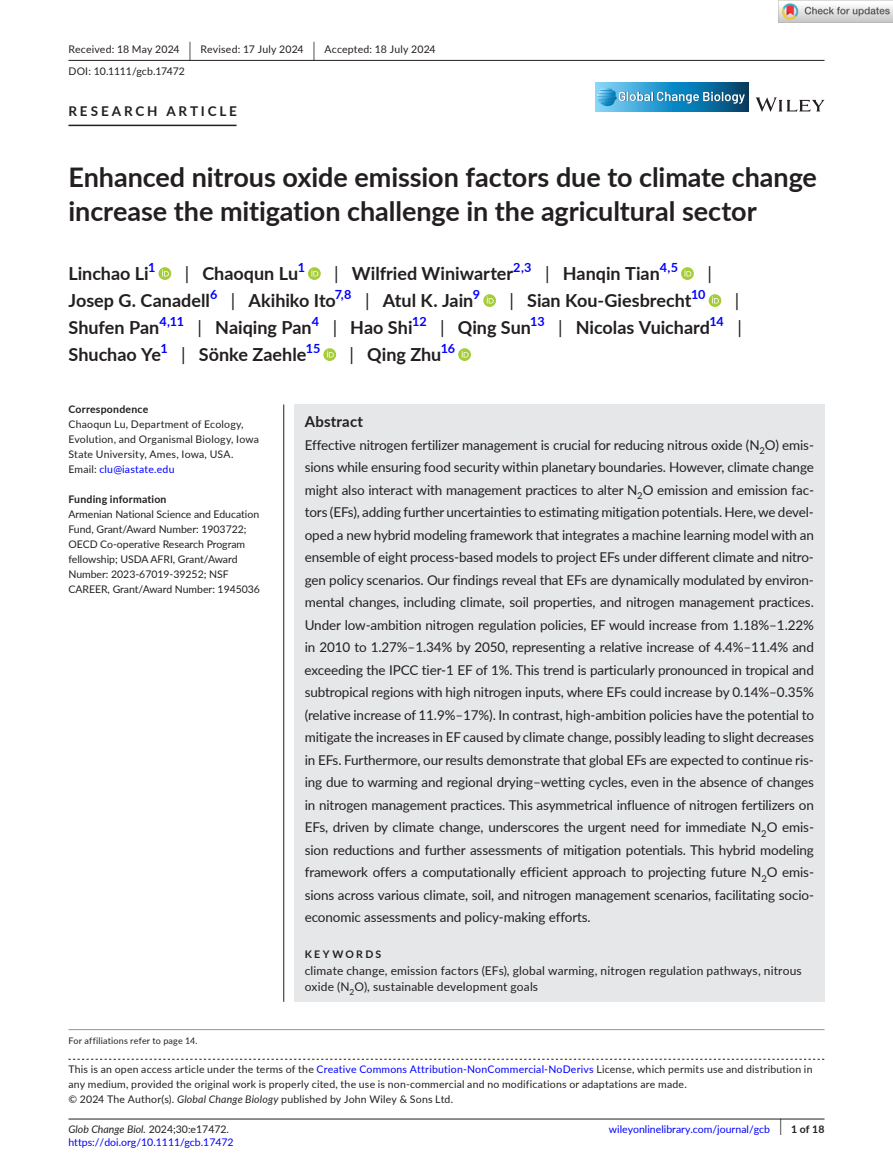
<style>
.page{position:relative;width:893px;height:1174px;background:#fff}
.page>*{position:absolute;margin:0;border:0;box-sizing:border-box;transform-origin:0 0}
.t1{font:700 27px/34.5px "Lato";letter-spacing:-.005em;color:#231f20}
.t2{font:700 18px "Lato";color:#231f20}
.t3{font:18px "Lato";color:#231f20}
.t4{font:700 15px "Lato";letter-spacing:.015em;color:#231f20}
.t5{font:13.5px/22.5px "Lato";letter-spacing:-.01em;color:#231f20;text-align:justify}
.t6{font:700 13.5px "Lato";letter-spacing:.21em;color:#231f20}
.t7{font:700 12.6px "Lato";letter-spacing:-.015em;color:#00f}
.t8{font:12px/16.5px "Lato";letter-spacing:.015em;color:#231f20}
.t9{font:10.5px/15px "Lato";letter-spacing:.015em;color:#231f20}
.t10{font:10.5px/15px "Lato";letter-spacing:-.005em;color:#231f20}
.t11{font:10.5px "Lato";color:#00f}
.t12{font:700 10.5px "Lato";letter-spacing:.02em;color:#231f20}
.t13{font:italic 10.5px "Lato";color:#231f20}
.t14{font:700 10.5px "Lato";letter-spacing:.22em;color:#231f20}
.t15{font:9px "Lato";letter-spacing:.02em;color:#231f20}
.s1{font-size:19.65px}
.s2{font-weight:400}
.s3{color:#00f}
.s4{font-style:italic}
.s5{font-style:normal}
.s6{font-weight:400;font-size:17.4px}
</style>
<div class="page">
<hr style="left:68px;top:1118px;width:756px;height:1px;background:#231f20">
<svg style="left:756px;top:97px;width:68px;height:15px"></svg>
<svg style="left:595px;top:82px;width:153px;height:29px;background:#2b8bbb"></svg>
<svg style="left:597px;top:87px;width:148px;height:19px;background:#4799c2"></svg>
<hr style="left:68px;top:60px;width:756px;height:1px;background:#231f20">
<hr style="left:68px;top:125px;width:169px;height:1px;background:#231f20">
<svg style="left:159px;top:267px;width:12px;height:13px"></svg>
<svg style="left:162px;top:269px;width:7px;height:7px"></svg>
<svg style="left:308px;top:267px;width:13px;height:13px"></svg>
<svg style="left:311px;top:269px;width:7px;height:7px"></svg>
<svg style="left:681px;top:267px;width:13px;height:13px"></svg>
<svg style="left:684px;top:269px;width:7px;height:7px"></svg>
<svg style="left:483px;top:294px;width:13px;height:13px"></svg>
<svg style="left:487px;top:296px;width:7px;height:7px"></svg>
<svg style="left:709px;top:294px;width:12px;height:13px"></svg>
<svg style="left:712px;top:296px;width:7px;height:7px"></svg>
<svg style="left:323px;top:348px;width:13px;height:13px"></svg>
<svg style="left:327px;top:350px;width:7px;height:7px"></svg>
<svg style="left:458px;top:348px;width:13px;height:13px"></svg>
<svg style="left:462px;top:350px;width:7px;height:7px"></svg>
<svg style="left:68px;top:1058px;width:756px;height:1px"></svg>
<hr style="left:68px;top:1029px;width:756px;height:1px;background:#939598">
<div style="left:294px;top:404px;width:530px;height:597px;background:#e6e7e9"></div>
<hr style="left:283px;top:404px;width:1px;height:597px;background:#231f20">
<img style="left:779px;top:0;width:114px;height:23px">
<p class="t9" style="left:68px;top:38px;width:369px;line-height:21.8px">Received: 18 May 2024 <span class="s1">|</span> Revised: 17 July 2024 <span class="s1">|</span> Accepted: 18 July 2024<br>DOI: 10.1111/gcb.17472</p>
<p class="t6" style="left:68px;top:101px;width:170px">RESEARCH ARTICLE</p>
<h1 class="t1" style="left:68px;top:159px;width:750px">Enhanced nitrous oxide emission factors due to climate change increase the mitigation challenge in the agricultural sector</h1>
<h2 class="t2" style="left:68px;top:260px;width:82px">Linchao Li</h2>
<p class="t7" style="left:148px;top:258px;width:9px">1</p>
<h2 class="t2" style="left:185px;top:260px;width:115px"><span class="s2">|</span> Chaoqun Lu</h2>
<p class="t7" style="left:298px;top:258px;width:9px">1</p>
<h2 class="t2" style="left:334px;top:260px;width:180px"><span class="s2">|</span> Wilfried Winiwarter</h2>
<p class="t7" style="left:513px;top:258px;width:20px">2,3</p>
<h2 class="t2" style="left:545px;top:260px;width:116px"><span class="s2">|</span> Hanqin Tian</h2>
<p class="t7" style="left:660px;top:258px;width:20px">4,5</p>
<h2 class="t3" style="left:707px;top:260px;width:6px">|</h2>
<h2 class="t2" style="left:68px;top:287px;width:143px">Josep G. Canadell</h2>
<p class="t7" style="left:210px;top:285px;width:9px">6</p>
<h2 class="t2" style="left:231px;top:287px;width:107px"><span class="s2">|</span> Akihiko Ito</h2>
<p class="t7" style="left:335px;top:285px;width:18px">7,8</p>
<h2 class="t2" style="left:365px;top:287px;width:110px"><span class="s2">|</span> Atul K. Jain</h2>
<p class="t7" style="left:473px;top:285px;width:9px">9</p>
<h2 class="t2" style="left:510px;top:287px;width:183px"><span class="s2">|</span> Sian Kou-Giesbrecht</h2>
<p class="t7" style="left:691px;top:285px;width:16px">10</p>
<h2 class="t3" style="left:735px;top:287px;width:6px">|</h2>
<h2 class="t2" style="left:68px;top:314px;width:93px">Shufen Pan</h2>
<p class="t7" style="left:160px;top:312px;width:26px">4,11</p>
<h2 class="t2" style="left:198px;top:314px;width:116px"><span class="s2">|</span> Naiqing Pan</h2>
<p class="t7" style="left:312px;top:312px;width:9px">4</p>
<h2 class="t2" style="left:333px;top:314px;width:81px"><span class="s2">|</span> Hao Shi</h2>
<p class="t7" style="left:412px;top:312px;width:16px">12</p>
<h2 class="t2" style="left:440px;top:314px;width:92px"><span class="s2">|</span> Qing Sun</h2>
<p class="t7" style="left:530px;top:312px;width:16px">13</p>
<h2 class="t2" style="left:558px;top:314px;width:153px"><span class="s2">|</span> Nicolas Vuichard</h2>
<p class="t7" style="left:709px;top:312px;width:16px">14</p>
<h2 class="t3" style="left:737px;top:314px;width:6px">|</h2>
<h2 class="t2" style="left:68px;top:341px;width:94px">Shuchao Ye</h2>
<p class="t7" style="left:160px;top:339px;width:9px">1</p>
<h2 class="t2" style="left:181px;top:341px;width:127px"><span class="s2">|</span> Sönke Zaehle</h2>
<p class="t7" style="left:306px;top:339px;width:16px">15</p>
<h2 class="t2" style="left:350px;top:341px;width:93px"><span class="s2">|</span> Qing Zhu</h2>
<p class="t7" style="left:441px;top:339px;width:16px">16</p>
<p class="t12" style="left:68px;top:401px;width:81px">Correspondence</p>
<p class="t9" style="left:68px;top:416px;width:192px">Chaoqun Lu, Department of Ecology, Evolution, and Organismal Biology, Iowa State University, Ames, Iowa, USA.<br>Email: <span class="s3">clu@iastate.edu</span></p>
<p class="t12" style="left:68px;top:491px;width:100px">Funding information</p>
<p class="t10" style="left:68px;top:506px;width:193px">Armenian National Science and Education Fund, Grant/Award Number: 1903722; OECD Co-operative Research Program fellowship; USDA AFRI, Grant/Award Number: 2023-67019-39252; NSF CAREER, Grant/Award Number: 1945036</p>
<p class="t15" style="left:68px;top:1033px;width:131px">For affiliations refer to page 14.</p>
<p class="t4" style="left:305px;top:410px;width:60px">Abstract</p>
<p class="t5" style="left:305px;top:433px;width:511px">Effective nitrogen fertilizer management is crucial for reducing nitrous oxide (N<sub>2</sub>O) emis&shy;sions while ensuring food security within planetary boundaries. However, climate change might also interact with management practices to alter N<sub>2</sub>O emission and emission fac&shy;tors (EFs), adding further uncertainties to estimating mitigation potentials. Here, we devel&shy;oped a new hybrid modeling framework that integrates a machine learning model with an ensemble of eight process-based models to project EFs under different climate and nitro&shy;gen policy scenarios. Our findings reveal that EFs are dynamically modulated by environ&shy;mental changes, including climate, soil properties, and nitrogen management practices.<br>Under low-ambition nitrogen regulation policies, EF would increase from 1.18%–1.22% in 2010 to 1.27%–1.34% by 2050, representing a relative increase of 4.4%–11.4% and exceeding the IPCC tier-1 EF of 1%. This trend is particularly pronounced in tropical and subtropical regions with high nitrogen inputs, where EFs could increase by 0.14%–0.35% (relative increase of 11.9%–17%). In contrast, high-ambition policies have the potential to mitigate the increases in EF caused by climate change, possibly leading to slight decreases in EFs. Furthermore, our results demonstrate that global EFs are expected to continue ris&shy;ing due to warming and regional drying–wetting cycles, even in the absence of changes in nitrogen management practices. This asymmetrical influence of nitrogen fertilizers on EFs, driven by climate change, underscores the urgent need for immediate N<sub>2</sub>O emis&shy;sion reductions and further assessments of mitigation potentials. This hybrid modeling framework offers a computationally efficient approach to projecting future N<sub>2</sub>O emis&shy;sions across various climate, soil, and nitrogen management scenarios, facilitating socio&shy;economic assessments and policy-making efforts.</p>
<p class="t14" style="left:305px;top:946px;width:78px">KEYWORDS</p>
<p class="t8" style="left:305px;top:961px;width:498px">climate change, emission factors (EFs), global warming, nitrogen regulation pathways, nitrous oxide (N<sub>2</sub>O), sustainable development goals</p>
<p class="t9" style="left:68px;top:1061px;width:746px">This is an open access article under the terms of the <span class="s3">Creative Commons Attribution-NonCommercial-NoDerivs</span> License, which permits use and distribution in any medium, provided the original work is properly cited, the use is non-commercial and no modifications or adaptations are made.<br>© 2024 The Author(s). <span class="s4">Global Change Biology</span> published by John Wiley &amp; Sons Ltd.</p>
<p class="t13" style="left:68px;top:1121px;width:162px">Glob Change Biol. <span class="s5">2024;30:e17472.</span></p>
<p class="t12" style="left:779px;top:1121px;width:46px"><span class="s6">|</span> 1 of 18</p>
<p class="t11" style="left:68px;top:1135px;width:167px">https://doi.org/10.1111/gcb.17472</p>
<p class="t11" style="left:609px;top:1121px;width:163px">wileyonlinelibrary.com/journal/gcb</p>
</div>
